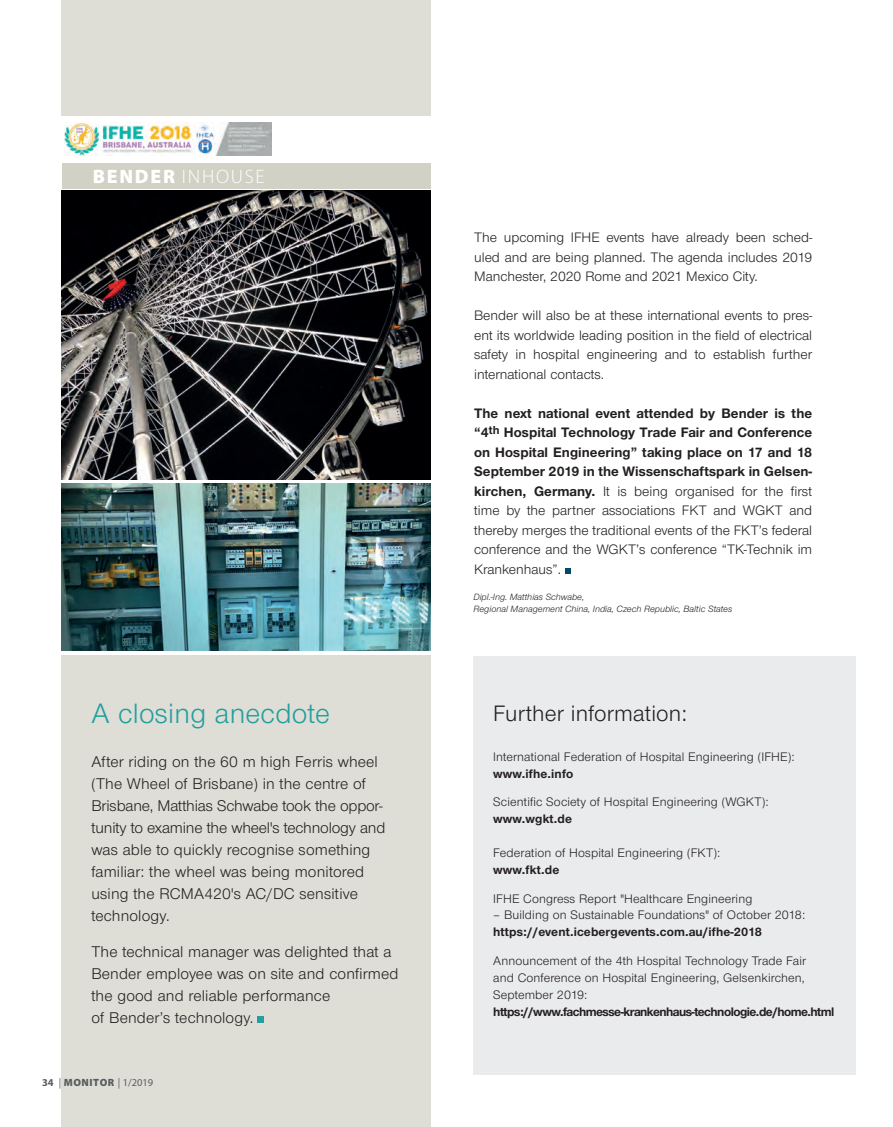
<style>
.page{position:relative;width:893px;height:1127px;background:#fff}
.page>*{position:absolute;margin:0;border:0;box-sizing:border-box;transform-origin:0 0}
.t1{font:29.1px "Nimbus Sans Novus T";letter-spacing:.01em;color:#229f9e}
.t2{font:23.1px "Nimbus Sans Novus T";letter-spacing:.01em;color:#231f20}
.t3{font:300 19.5px "Myriad Pro";letter-spacing:.09em;color:#fff}
.t4{font:16.05px/22px "Nimbus Sans Novus T";letter-spacing:.01em;color:#231f20}
.t5{font:700 14.25px/19.5px "Nimbus Sans Novus T";letter-spacing:.005em;color:#231f20;text-align:justify}
.t6{font:14.25px/19.5px "Nimbus Sans Novus T";color:#231f20;text-align:justify}
.t7{font:12.75px/16.8px "Nimbus Sans Novus T";letter-spacing:.01em;color:#231f20;text-align:justify}
.t8{font:700 12.75px "Nimbus Sans Novus T";color:#231f20}
.t9{font:700 12.75px "Nimbus Sans Novus T";letter-spacing:-.04em;color:#231f20}
.t10{font:10.5px "Myriad Pro";color:#575d61}
.t11{font:italic 9.45px/12px "Nimbus Sans Novus T";color:#231f20}
.s1{font-weight:900}
.s2{font-weight:700}
.s3{font-weight:400}
</style>
<div class="page">
<div style="left:62px;top:163px;width:369px;height:26px;background:#d2d1c6"></div>
<div style="left:61px;top:655px;width:369px;height:472px;background:#dfded6"></div>
<div style="left:61px;top:0;width:369px;height:116px;background:#dfded6"></div>
<div style="left:474px;top:656px;width:382px;height:418px;background:#eaebed"></div>
<div style="left:257px;top:1016px;width:7px;height:7px;background:#229f9e"></div>
<img style="left:62px;top:191px;width:369px;height:289px">
<img style="left:61px;top:484px;width:370px;height:166px">
<svg style="left:565px;top:568px;width:6px;height:6px"></svg>
<img style="left:65px;top:123px;width:206px;height:33px">
<p class="t3" style="left:93px;top:166px;width:173px"><span class="s1">BENDER</span> INHOUSE</p>
<h1 class="t1" style="left:91px;top:696px;width:240px">A closing anecdote</h1>
<p class="t4" style="left:91px;top:750px;width:296px">After riding on the 60 m high Ferris wheel (The Wheel of Brisbane) in the centre of Brisbane, Matthias Schwabe took the oppor&shy;tunity to examine the wheel's technology and was able to quickly recognise something familiar: the wheel was being monitored using the RCMA420's AC/DC sensitive technology.</p>
<p class="t4" style="left:91px;top:940px;width:309px">The technical manager was delighted that a Bender employee was on site and confirmed the good and reliable performance<br>of Bender’s technology.</p>
<p class="t10" style="left:42px;top:1077px;width:113px"><span class="s2">34</span> | <span class="s1">MONITOR</span> | 1/2019</p>
<p class="t6" style="left:474px;top:227px;width:340px">The upcoming IFHE events have already been sched&shy;uled and are being planned. The agenda includes 2019<br>Manchester, 2020 Rome and 2021 Mexico City.</p>
<p class="t6" style="left:474px;top:305px;width:340px">Bender will also be at these international events to pres&shy;ent its worldwide leading position in the field of electrical safety in hospital engineering and to establish further international contacts.</p>
<p class="t5" style="left:474px;top:403px;width:340px">The next national event attended by Bender is the “4<sup>th</sup> Hospital Technology Trade Fair and Conference on Hospital Engineering” taking place on 17 and 18<br>September 2019 in the Wissenschaftspark in Gelsen&shy;kirchen, Germany. <span class="s3">It is being organised for the first time by the partner associations FKT and WGKT and thereby merges the traditional events of the FKT’s federal conference and the WGKT’s conference “TK-Technik im Krankenhaus”.</span></p>
<p class="t11" style="left:473px;top:591px;width:260px">Dipl.-Ing. Matthias Schwabe,<br>Regional Management China, India, Czech Republic, Baltic States</p>
<h2 class="t2" style="left:493px;top:700px;width:195px">Further information:</h2>
<p class="t7" style="left:493px;top:748px;width:303px">International Federation of Hospital Engineering (IFHE):</p>
<p class="t8" style="left:493px;top:766px;width:81px">www.ifhe.info</p>
<p class="t7" style="left:493px;top:793px;width:277px">Scientific Society of Hospital Engineering (WGKT):</p>
<p class="t8" style="left:493px;top:811px;width:80px">www.wgkt.de</p>
<p class="t7" style="left:493px;top:844px;width:228px">Federation of Hospital Engineering (FKT):</p>
<p class="t8" style="left:493px;top:862px;width:68px">www.fkt.de</p>
<p class="t7" style="left:493px;top:890px;width:261px">IFHE Congress Report "Healthcare Engineering</p>
<p class="t7" style="left:493px;top:906px;width:313px">– Building on Sustainable Foundations" of October 2018:</p>
<p class="t8" style="left:493px;top:924px;width:270px">https://event.icebergevents.com.au/ifhe-2018</p>
<p class="t7" style="left:493px;top:952px;width:314px">Announcement of the 4th Hospital Technology Trade Fair and Conference on Hospital Engineering, Gelsenkirchen, September 2019:</p>
<p class="t9" style="left:493px;top:1004px;width:343px">https://www.fachmesse-krankenhaus-technologie.de/home.html</p>
</div>
